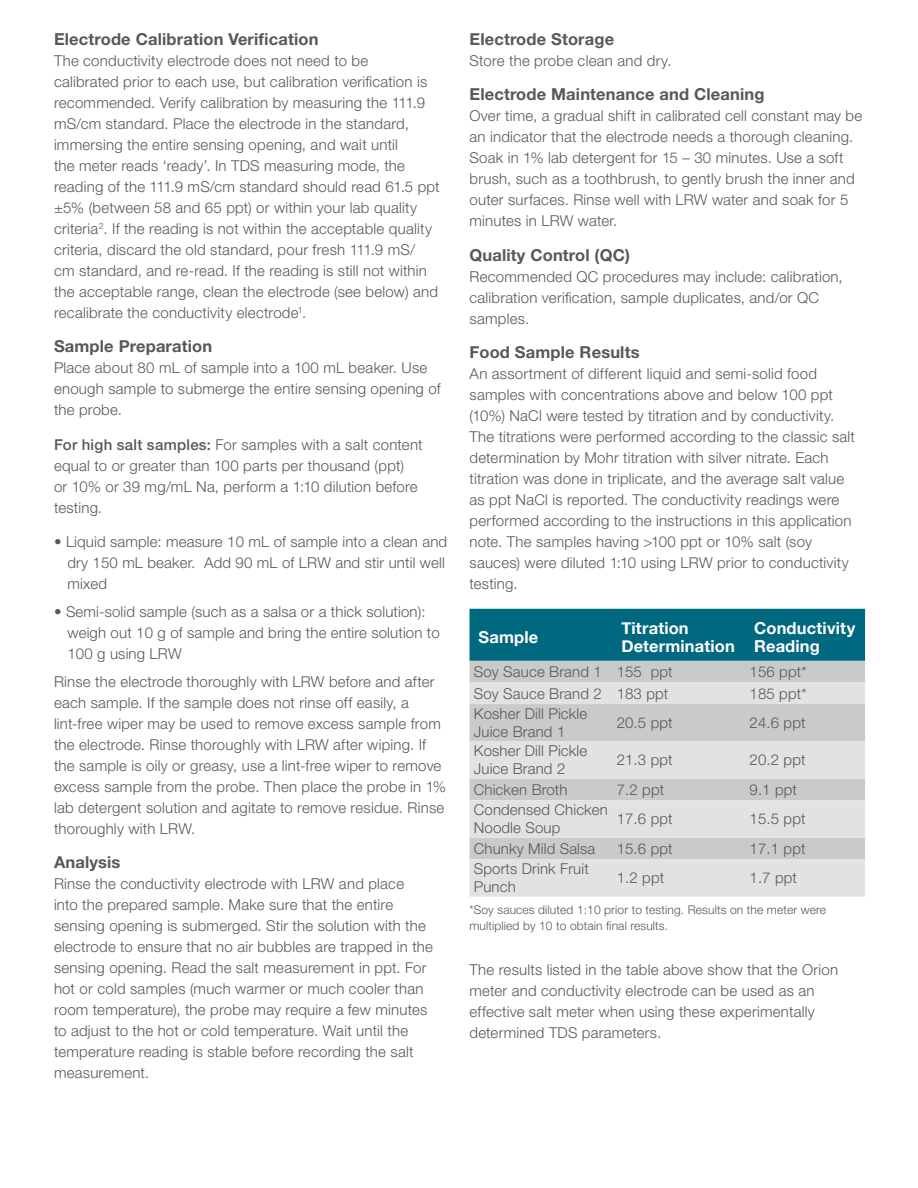
<style>
.page{position:relative;width:918px;height:1188px;background:#fff}
.page>*{position:absolute;margin:0;border:0;box-sizing:border-box;transform-origin:0 0}
.Content_Header{font:700 16.5px "Helvetica Neue LT Std";letter-spacing:.01em;color:#57585a}
.Title_Row_-_Left{font:700 16.5px/18px "Helvetica Neue";letter-spacing:.01em;color:#fff}
.Body_Copy{font:300 15px/21px "Helvetica Neue LT Std";letter-spacing:.015em;color:#57585a}
.Table_Text_-_Left{font:300 15px/18px "Helvetica Neue LT Std";letter-spacing:.01em;color:#57585a}
.t1{font:300 12px/16.5px "Helvetica Neue LT Std";letter-spacing:.01em;color:#57585a}
.s1{font-weight:500}
</style>
<div class="page">
<div style="left:470px;top:609px;width:395px;height:52px;background:#00687f"></div>
<div style="left:470px;top:661px;width:395px;height:21px;background:#c9cacc"></div>
<svg style="left:470px;top:682px;width:395px;height:215px;background:#d8d9db"></svg>
<p class="Content_Header" style="left:54px;top:29px;width:266px">Electrode Calibration Verification</p>
<p class="Body_Copy" style="left:54px;top:50px;width:387px">The conductivity electrode does not need to be<br>calibrated prior to each use, but calibration verification is recommended. Verify calibration by measuring the 111.9 mS/cm standard. Place the electrode in the standard, immersing the entire sensing opening, and wait until<br>the meter reads ‘ready’. In TDS measuring mode, the reading of the 111.9 mS/cm standard should read 61.5 ppt ±5% (between 58 and 65 ppt) or within your lab quality criteria<sup>2</sup>. If the reading is not within the acceptable quality criteria, discard the old standard, pour fresh 111.9 mS/<br>cm standard, and re-read. If the reading is still not within the acceptable range, clean the electrode (see below) and recalibrate the conductivity electrode<sup>1</sup>.</p>
<p class="Content_Header" style="left:54px;top:336px;width:160px">Sample Preparation</p>
<p class="Body_Copy" style="left:54px;top:357px;width:388px">Place about 80 mL of sample into a 100 mL beaker. Use enough sample to submerge the entire sensing opening of the probe.</p>
<p class="Body_Copy" style="left:54px;top:434px;width:370px"><span class="s1">For high salt samples:</span> For samples with a salt content equal to or greater than 100 parts per thousand (ppt)<br>or 10% or 39 mg/mL Na, perform a 1:10 dilution before testing.</p>
<p class="Body_Copy" style="left:68px;top:531px;width:381px;text-indent:-14px">• Liquid sample: measure 10 mL of sample into a clean and dry 150 mL beaker. Add 90 mL of LRW and stir until well mixed</p>
<p class="Body_Copy" style="left:68px;top:601px;width:374px;text-indent:-14px">• Semi-solid sample (such as a salsa or a thick solution): weigh out 10 g of sample and bring the entire solution to<br>100 g using LRW</p>
<p class="Body_Copy" style="left:54px;top:671px;width:394px">Rinse the electrode thoroughly with LRW before and after each sample. If the sample does not rinse off easily, a lint-free wiper may be used to remove excess sample from the electrode. Rinse thoroughly with LRW after wiping. If the sample is oily or greasy, use a lint-free wiper to remove excess sample from the probe. Then place the probe in 1% lab detergent solution and agitate to remove residue. Rinse thoroughly with LRW.</p>
<p class="Content_Header" style="left:54px;top:852px;width:68px">Analysis</p>
<p class="Body_Copy" style="left:54px;top:873px;width:381px">Rinse the conductivity electrode with LRW and place<br>into the prepared sample. Make sure that the entire sensing opening is submerged. Stir the solution with the electrode to ensure that no air bubbles are trapped in the sensing opening. Read the salt measurement in ppt. For hot or cold samples (much warmer or much cooler than room temperature), the probe may require a few minutes to adjust to the hot or cold temperature. Wait until the temperature reading is stable before recording the salt measurement.</p>
<p class="Content_Header" style="left:470px;top:29px;width:146px">Electrode Storage</p>
<p class="Body_Copy" style="left:470px;top:50px;width:204px">Store the probe clean and dry.</p>
<p class="Content_Header" style="left:470px;top:84px;width:297px">Electrode Maintenance and Cleaning</p>
<p class="Body_Copy" style="left:470px;top:105px;width:394px">Over time, a gradual shift in calibrated cell constant may be an indicator that the electrode needs a thorough cleaning.<br>Soak in 1% lab detergent for 15 – 30 minutes. Use a soft brush, such as a toothbrush, to gently brush the inner and outer surfaces. Rinse well with LRW water and soak for 5 minutes in LRW water.</p>
<p class="Content_Header" style="left:470px;top:245px;width:162px">Quality Control (QC)</p>
<p class="Body_Copy" style="left:470px;top:266px;width:375px">Recommended QC procedures may include: calibration, calibration verification, sample duplicates, and/or QC samples.</p>
<p class="Content_Header" style="left:470px;top:342px;width:172px">Food Sample Results</p>
<p class="Body_Copy" style="left:470px;top:363px;width:387px">An assortment of different liquid and semi-solid food samples with concentrations above and below 100 ppt (10%) NaCl were tested by titration and by conductivity.<br>The titrations were performed according to the classic salt determination by Mohr titration with silver nitrate. Each titration was done in triplicate, and the average salt value as ppt NaCl is reported. The conductivity readings were performed according to the instructions in this application note. The samples having &gt;100 ppt or 10% salt (soy sauces) were diluted 1:10 using LRW prior to conductivity testing.</p>
<p class="Title_Row_-_Left" style="left:478px;top:628px;width:61px">Sample</p>
<p class="Title_Row_-_Left" style="left:621px;top:619px;width:115px">Titration<br>Determination</p>
<p class="Title_Row_-_Left" style="left:754px;top:619px;width:103px">Conductivity<br>Reading</p>
<p class="Table_Text_-_Left" style="left:474px;top:662px;width:130px">Soy Sauce Brand 1</p>
<p class="Table_Text_-_Left" style="left:617px;top:662px;width:58px">155 ppt</p>
<p class="Table_Text_-_Left" style="left:750px;top:662px;width:59px">156 ppt*</p>
<p class="Table_Text_-_Left" style="left:474px;top:684px;width:130px">Soy Sauce Brand 2</p>
<p class="Table_Text_-_Left" style="left:617px;top:684px;width:53px">183 ppt</p>
<p class="Table_Text_-_Left" style="left:750px;top:684px;width:59px">185 ppt*</p>
<p class="Table_Text_-_Left" style="left:474px;top:704px;width:115px">Kosher Dill Pickle<br>Juice Brand 1</p>
<p class="Table_Text_-_Left" style="left:617px;top:713px;width:58px">20.5 ppt</p>
<p class="Table_Text_-_Left" style="left:750px;top:713px;width:58px">24.6 ppt</p>
<p class="Table_Text_-_Left" style="left:474px;top:742px;width:115px">Kosher Dill Pickle<br>Juice Brand 2</p>
<p class="Table_Text_-_Left" style="left:617px;top:751px;width:58px">21.3 ppt</p>
<p class="Table_Text_-_Left" style="left:750px;top:751px;width:58px">20.2 ppt</p>
<p class="Table_Text_-_Left" style="left:474px;top:780px;width:95px">Chicken Broth</p>
<p class="Table_Text_-_Left" style="left:617px;top:780px;width:49px">7.2 ppt</p>
<p class="Table_Text_-_Left" style="left:750px;top:780px;width:49px">9.1 ppt</p>
<p class="Table_Text_-_Left" style="left:474px;top:801px;width:136px">Condensed Chicken<br>Noodle Soup</p>
<p class="Table_Text_-_Left" style="left:617px;top:810px;width:58px">17.6 ppt</p>
<p class="Table_Text_-_Left" style="left:750px;top:810px;width:58px">15.5 ppt</p>
<p class="Table_Text_-_Left" style="left:474px;top:839px;width:123px">Chunky Mild Salsa</p>
<p class="Table_Text_-_Left" style="left:617px;top:839px;width:58px">15.6 ppt</p>
<p class="Table_Text_-_Left" style="left:750px;top:839px;width:58px">17.1 ppt</p>
<p class="Table_Text_-_Left" style="left:474px;top:860px;width:117px">Sports Drink Fruit<br>Punch</p>
<p class="Table_Text_-_Left" style="left:617px;top:869px;width:49px">1.2 ppt</p>
<p class="Table_Text_-_Left" style="left:750px;top:869px;width:49px">1.7 ppt</p>
<p class="t1" style="left:470px;top:901px;width:358px">*Soy sauces diluted 1:10 prior to testing. Results on the meter were multiplied by 10 to obtain final results.</p>
<p class="Body_Copy" style="left:470px;top:959px;width:370px">The results listed in the table above show that the Orion meter and conductivity electrode can be used as an effective salt meter when using these experimentally determined TDS parameters.</p>
</div>
